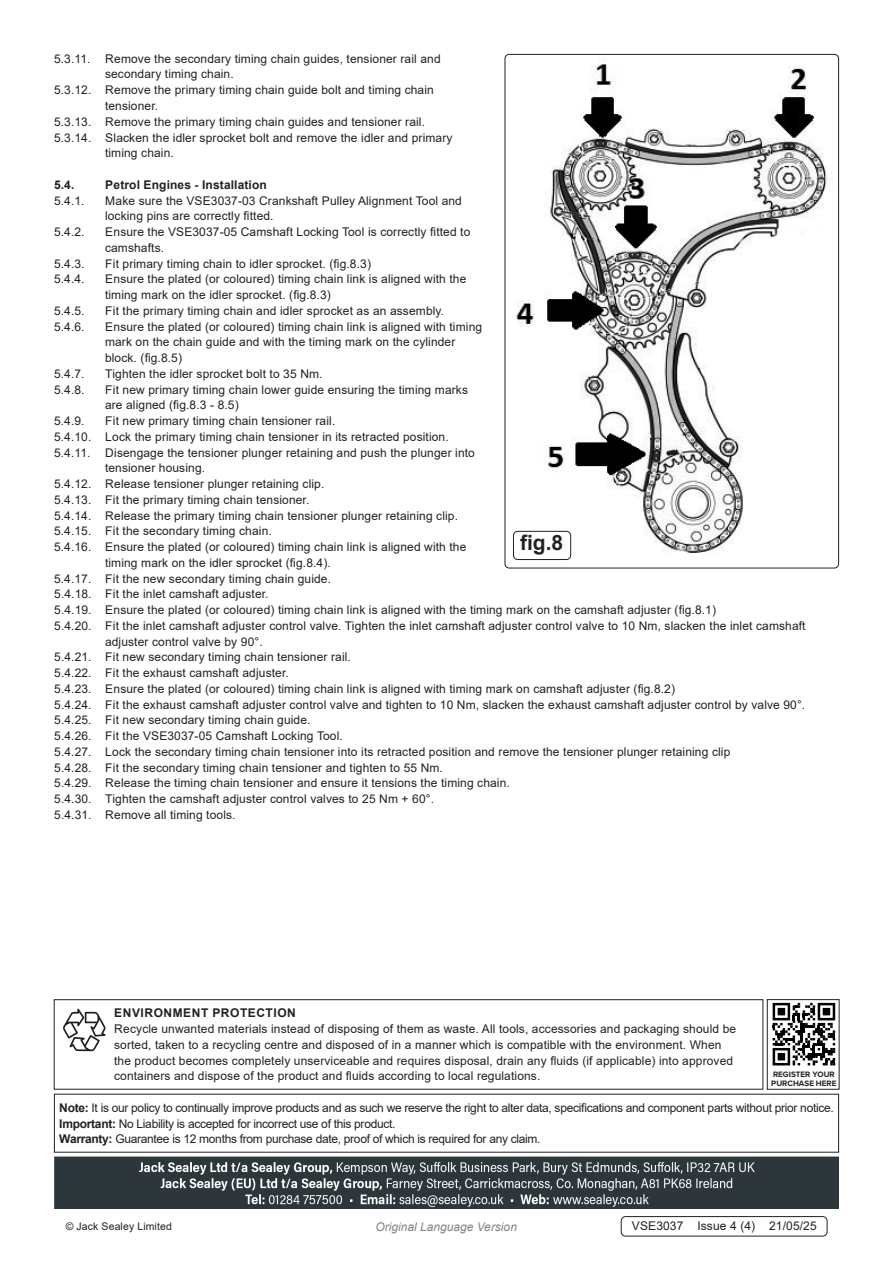
<style>
.page{position:relative;width:893px;height:1263px;background:#fff}
.page>*{position:absolute;margin:0;border:0;box-sizing:border-box;transform-origin:0 0}
.t1{font:700 21px "Arial";color:#231f20}
.Body{font:12px/15.8px "Arial";letter-spacing:.01em;color:#231f20}
.Body-2{font:12px "Arial";letter-spacing:-.025em;color:#231f20}
.Body-3{font:700 12px "Arial";letter-spacing:.01em;color:#231f20}
.Body__Footer{font:12px "Arial";letter-spacing:.01em;color:#231f20}
.t2{font:italic 12px "Arial";color:#808285}
.Body-4{font:700 12px "Arial";letter-spacing:.045em;color:#231f20}
.Body__Justified__7pt{font:10.5px "Arial";letter-spacing:.01em;color:#231f20}
.t3{font:700 8.1px/9.4px "Proxima Nova";color:#231f20}
.s1{font-weight:700}
</style>
<div class="page">
<img style="left:505px;top:54px;width:334px;height:514px">
<div style="left:513px;top:531px;width:58px;height:28px;background:#fff;border-radius:4px"></div>
<div style="left:513px;top:531px;width:58px;height:29px;border:1px solid #231f20;border-radius:4px"></div>
<div style="left:621px;top:1216px;width:206px;height:20px;border:1px solid #231f20;border-radius:4px"></div>
<div style="left:54px;top:999px;width:709px;height:90px;border:1px solid #231f20"></div>
<svg style="left:63px;top:1009px;width:43px;height:42px"></svg>
<svg style="left:772px;top:1002px;width:64px;height:64px"></svg>
<div style="left:767px;top:999px;width:72px;height:90px;border:1px solid #231f20"></div>
<img style="left:54px;top:1156px;width:785px;height:53px">
<p class="Body" style="left:105px;top:51px;width:337px;text-indent:-51px">5.3.11. Remove the secondary timing chain guides, tensioner rail and secondary timing chain.</p>
<p class="Body" style="left:105px;top:82px;width:330px;text-indent:-51px">5.3.12. Remove the primary timing chain guide bolt and timing chain tensioner.</p>
<p class="Body" style="left:54px;top:114px;width:373px">5.3.13. Remove the primary timing chain guides and tensioner rail.</p>
<p class="Body" style="left:105px;top:129px;width:349px;text-indent:-51px">5.3.14. Slacken the idler sprocket bolt and remove the idler and primary timing chain.</p>
<p class="Body-3" style="left:54px;top:176px;width:22px">5.4.</p>
<p class="Body-3" style="left:105px;top:176px;width:163px">Petrol Engines - Installation</p>
<p class="Body" style="left:54px;top:192px;width:32px">5.4.1.</p>
<p class="Body" style="left:105px;top:192px;width:358px">Make sure the VSE3037-03 Crankshaft Pulley Alignment Tool and locking pins are correctly fitted.</p>
<p class="Body" style="left:54px;top:224px;width:32px">5.4.2.</p>
<p class="Body" style="left:105px;top:224px;width:367px">Ensure the VSE3037-05 Camshaft Locking Tool is correctly fitted to camshafts.</p>
<p class="Body" style="left:54px;top:255px;width:32px">5.4.3.</p>
<p class="Body" style="left:105px;top:255px;width:267px">Fit primary timing chain to idler sprocket. (fig.8.3)</p>
<p class="Body" style="left:54px;top:271px;width:32px">5.4.4.</p>
<p class="Body" style="left:105px;top:271px;width:363px">Ensure the plated (or coloured) timing chain link is aligned with the timing mark on the idler sprocket. (fig.8.3)</p>
<p class="Body" style="left:54px;top:303px;width:32px">5.4.5.</p>
<p class="Body" style="left:105px;top:303px;width:340px">Fit the primary timing chain and idler sprocket as an assembly.</p>
<p class="Body" style="left:54px;top:318px;width:32px">5.4.6.</p>
<p class="Body" style="left:105px;top:318px;width:379px">Ensure the plated (or coloured) timing chain link is aligned with timing mark on the chain guide and with the timing mark on the cylinder block. (fig.8.5)</p>
<p class="Body" style="left:54px;top:366px;width:32px">5.4.7.</p>
<p class="Body" style="left:105px;top:366px;width:219px">Tighten the idler sprocket bolt to 35 Nm.</p>
<p class="Body" style="left:54px;top:381px;width:32px">5.4.8.</p>
<p class="Body" style="left:105px;top:381px;width:364px">Fit new primary timing chain lower guide ensuring the timing marks are aligned (fig.8.3 - 8.5)</p>
<p class="Body" style="left:54px;top:413px;width:32px">5.4.9.</p>
<p class="Body" style="left:105px;top:413px;width:232px">Fit new primary timing chain tensioner rail.</p>
<p class="Body" style="left:54px;top:429px;width:396px">5.4.10. Lock the primary timing chain tensioner in its retracted position.</p>
<p class="Body" style="left:105px;top:444px;width:371px;text-indent:-51px">5.4.11. Disengage the tensioner plunger retaining and push the plunger into tensioner housing.</p>
<p class="Body" style="left:54px;top:476px;width:272px">5.4.12. Release tensioner plunger retaining clip.</p>
<p class="Body" style="left:54px;top:492px;width:257px">5.4.13. Fit the primary timing chain tensioner.</p>
<p class="Body" style="left:54px;top:507px;width:406px">5.4.14. Release the primary timing chain tensioner plunger retaining clip.</p>
<p class="Body" style="left:54px;top:523px;width:219px">5.4.15. Fit the secondary timing chain.</p>
<p class="Body" style="left:105px;top:539px;width:363px;text-indent:-51px">5.4.16. Ensure the plated (or coloured) timing chain link is aligned with the timing mark on the idler sprocket (fig.8.4).</p>
<p class="Body" style="left:54px;top:570px;width:279px">5.4.17. Fit the new secondary timing chain guide.</p>
<p class="Body" style="left:54px;top:586px;width:216px">5.4.18. Fit the inlet camshaft adjuster.</p>
<p class="Body" style="left:54px;top:602px;width:663px">5.4.19. Ensure the plated (or coloured) timing chain link is aligned with the timing mark on the camshaft adjuster (fig.8.1)</p>
<p class="Body" style="left:105px;top:618px;width:702px;text-indent:-51px">5.4.20. Fit the inlet camshaft adjuster control valve. Tighten the inlet camshaft adjuster control valve to 10 Nm, slacken the inlet camshaft adjuster control valve by 90°.</p>
<p class="Body" style="left:54px;top:649px;width:298px">5.4.21. Fit new secondary timing chain tensioner rail.</p>
<p class="Body" style="left:54px;top:665px;width:236px">5.4.22. Fit the exhaust camshaft adjuster.</p>
<p class="Body" style="left:54px;top:681px;width:622px">5.4.23. Ensure the plated (or coloured) timing chain link is aligned with timing mark on camshaft adjuster (fig.8.2)</p>
<p class="Body" style="left:54px;top:696px;width:753px">5.4.24. Fit the exhaust camshaft adjuster control valve and tighten to 10 Nm, slacken the exhaust camshaft adjuster control by valve 90°.</p>
<p class="Body" style="left:54px;top:712px;width:258px">5.4.25. Fit new secondary timing chain guide.</p>
<p class="Body" style="left:54px;top:728px;width:290px">5.4.26. Fit the VSE3037-05 Camshaft Locking Tool.</p>
<p class="Body" style="left:54px;top:744px;width:678px">5.4.27. Lock the secondary timing chain tensioner into its retracted position and remove the tensioner plunger retaining clip</p>
<p class="Body" style="left:54px;top:759px;width:390px">5.4.28. Fit the secondary timing chain tensioner and tighten to 55 Nm.</p>
<p class="Body" style="left:54px;top:775px;width:457px">5.4.29. Release the timing chain tensioner and ensure it tensions the timing chain.</p>
<p class="Body" style="left:54px;top:791px;width:381px">5.4.30. Tighten the camshaft adjuster control valves to 25 Nm + 60°.</p>
<p class="Body" style="left:54px;top:807px;width:183px">5.4.31. Remove all timing tools.</p>
<p class="t1" style="left:520px;top:528px;width:45px">fig.8</p>
<p class="Body-4" style="left:114px;top:1005px;width:183px">ENVIRONMENT PROTECTION</p>
<p class="Body" style="left:114px;top:1021px;width:624px">Recycle unwanted materials instead of disposing of them as waste. All tools, accessories and packaging should be sorted, taken to a recycling centre and disposed of in a manner which is compatible with the environment. When the product becomes completely unserviceable and requires disposal, drain any fluids (if applicable) into approved containers and dispose of the product and fluids according to local regulations.</p>
<p class="t3" style="left:771px;top:1069px;width:67px">REGISTER YOUR<br>PURCHASE HERE</p>
<p class="Body-2" style="left:59px;top:1099px;width:776px"><span class="s1">Note:</span> It is our policy to continually improve products and as such we reserve the right to alter data, specifications and component parts without prior notice.</p>
<p class="Body-2" style="left:59px;top:1115px;width:338px"><span class="s1">Important:</span> No Liability is accepted for incorrect use of this product.</p>
<p class="Body-2" style="left:59px;top:1131px;width:483px"><span class="s1">Warranty:</span> Guarantee is 12 months from purchase date, proof of which is required for any claim.</p>
<p class="Body__Justified__7pt" style="left:66px;top:1219px;width:108px">© Jack Sealey Limited</p>
<p class="t2" style="left:375px;top:1219px;width:143px">Original Language Version</p>
<p class="Body__Footer" style="left:632px;top:1217px;width:186px">VSE3037 Issue 4 (4) 21/05/25</p>
</div>
